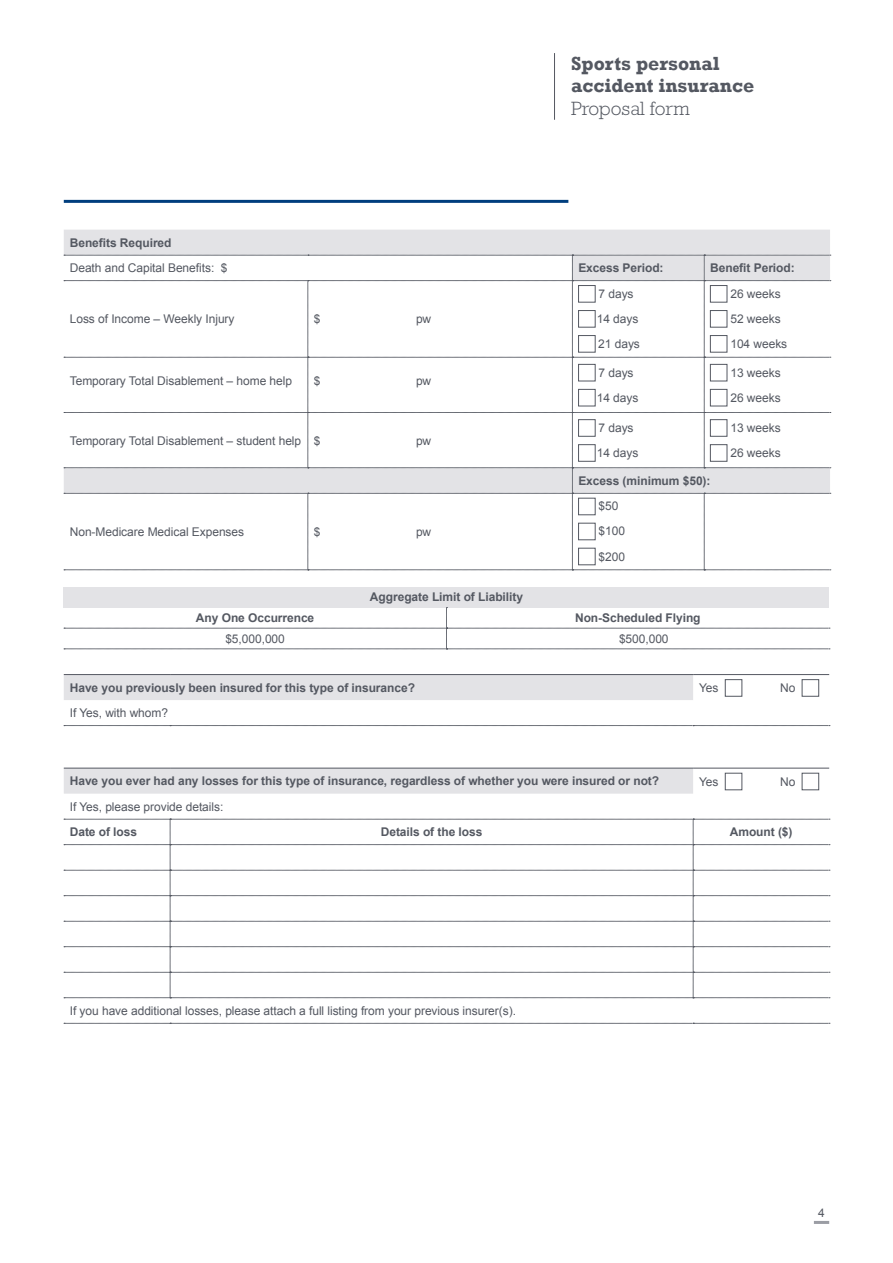
<style>
.page{position:relative;width:893px;height:1263px;background:#fff}
.page>*{position:absolute;margin:0;border:0;box-sizing:border-box;transform-origin:0 0}
.t1{font:700 19.5px/22.5px "Rockwell";color:#545861}
.t2{font:300 19.5px "Rockwell";color:#545861}
.t3{font:12px/25px "Arial";letter-spacing:-.005em;color:#545861}
.t4{font:700 12px "Arial";letter-spacing:-.005em;color:#545861}
.s1{font-style:inherit}
</style>
<div class="page">
<div style="left:64px;top:230px;width:766px;height:25px;background:#e3e3e6"></div>
<svg style="left:64px;top:255px;width:767px;height:316px"></svg>
<div style="left:578px;top:285px;width:17px;height:17px;border:1px solid #545861"></div>
<div style="left:578px;top:310px;width:17px;height:17px;border:1px solid #545861"></div>
<div style="left:578px;top:335px;width:17px;height:17px;border:1px solid #545861"></div>
<div style="left:710px;top:285px;width:17px;height:17px;border:1px solid #545861"></div>
<div style="left:710px;top:310px;width:17px;height:17px;border:1px solid #545861"></div>
<div style="left:710px;top:335px;width:17px;height:17px;border:1px solid #545861"></div>
<div style="left:578px;top:364px;width:17px;height:17px;border:1px solid #545861"></div>
<div style="left:578px;top:389px;width:17px;height:17px;border:1px solid #545861"></div>
<div style="left:710px;top:364px;width:17px;height:17px;border:1px solid #545861"></div>
<div style="left:710px;top:389px;width:17px;height:17px;border:1px solid #545861"></div>
<div style="left:578px;top:419px;width:17px;height:17px;border:1px solid #545861"></div>
<div style="left:578px;top:444px;width:17px;height:17px;border:1px solid #545861"></div>
<div style="left:710px;top:419px;width:17px;height:17px;border:1px solid #545861"></div>
<div style="left:710px;top:444px;width:17px;height:17px;border:1px solid #545861"></div>
<div style="left:578px;top:498px;width:17px;height:17px;border:1px solid #545861"></div>
<div style="left:578px;top:523px;width:17px;height:17px;border:1px solid #545861"></div>
<div style="left:578px;top:548px;width:17px;height:17px;border:1px solid #545861"></div>
<div style="left:64px;top:587px;width:765px;height:20px;background:#e3e3e6"></div>
<svg style="left:64px;top:607px;width:766px;height:43px"></svg>
<svg style="left:64px;top:675px;width:629px;height:119px"></svg>
<svg style="left:64px;top:1023px;width:766px;height:1px"></svg>
<hr style="left:64px;top:674px;width:106px;height:1px;background:#545861">
<hr style="left:170px;top:674px;width:523px;height:1px;background:#545861">
<svg style="left:64px;top:725px;width:766px;height:1px"></svg>
<hr style="left:693px;top:674px;width:136px;height:1px;background:#545861">
<hr style="left:64px;top:768px;width:106px;height:1px;background:#545861">
<hr style="left:170px;top:768px;width:523px;height:1px;background:#545861">
<hr style="left:693px;top:768px;width:136px;height:1px;background:#545861">
<svg style="left:64px;top:819px;width:766px;height:179px"></svg>
<div style="left:725px;top:679px;width:17px;height:17px;border:1px solid #545861"></div>
<div style="left:802px;top:679px;width:17px;height:17px;border:1px solid #545861"></div>
<div style="left:725px;top:773px;width:17px;height:17px;border:1px solid #545861"></div>
<div style="left:802px;top:773px;width:17px;height:17px;border:1px solid #545861"></div>
<hr style="left:814px;top:1221px;width:15px;height:3px;background:#9b9da4">
<hr style="left:64px;top:200px;width:504px;height:3px;background:#003e7e">
<hr style="left:554px;top:53px;width:1px;height:67px;background:#545861">
<h1 class="t1" style="left:571px;top:52px;width:185px">Sports personal accident insurance</h1>
<h1 class="t2" style="left:571px;top:97px;width:120px">Proposal form</h1>
<p class="t4" style="left:70px;top:235px;width:103px">Benefits Required</p>
<p class="t3" style="left:70px;top:256px;width:159px">Death and Capital Benefits: $</p>
<p class="t4" style="left:578px;top:260px;width:87px">Excess Period:</p>
<p class="t4" style="left:710px;top:260px;width:86px">Benefit Period:</p>
<p class="t3" style="left:70px;top:307px;width:166px">Loss of Income – Weekly Injury</p>
<p class="t3" style="left:314px;top:307px;width:8px">$</p>
<p class="t3" style="left:416px;top:307px;width:17px">pw</p>
<p class="t3" style="left:597px;top:281px;width:45px">7 days<br>14 <span class="s1">days<br></span>21 <span class="s1">days</span></p>
<p class="t3" style="left:730px;top:281px;width:58px">26 weeks<br>52 weeks<br>104 weeks</p>
<p class="t3" style="left:70px;top:368px;width:224px">Temporary Total Disablement – home help</p>
<p class="t3" style="left:314px;top:368px;width:8px">$</p>
<p class="t3" style="left:416px;top:368px;width:17px">pw</p>
<p class="t3" style="left:597px;top:360px;width:43px">7 days<br>14 <span class="s1">days</span></p>
<p class="t3" style="left:730px;top:360px;width:52px">13 weeks<br>26 weeks</p>
<p class="t3" style="left:70px;top:428px;width:252px">Temporary Total Disablement – student help $</p>
<p class="t3" style="left:416px;top:428px;width:17px">pw</p>
<p class="t3" style="left:597px;top:415px;width:43px">7 days<br>14 <span class="s1">days</span></p>
<p class="t3" style="left:730px;top:415px;width:52px">13 weeks<br>26 weeks</p>
<p class="t4" style="left:578px;top:473px;width:134px">Excess (minimum $50):</p>
<p class="t3" style="left:70px;top:519px;width:176px">Non-Medicare Medical Expenses</p>
<p class="t3" style="left:314px;top:519px;width:8px">$</p>
<p class="t3" style="left:416px;top:519px;width:17px">pw</p>
<p class="t4" style="left:370px;top:589px;width:155px">Aggregate Limit of Liability</p>
<p class="t3" style="left:599px;top:494px;width:28px">$50 $100 $200</p>
<p class="t4" style="left:196px;top:610px;width:120px">Any One Occurrence</p>
<p class="t4" style="left:575px;top:610px;width:127px">Non-Scheduled Flying</p>
<p class="t3" style="left:225px;top:626px;width:61px">$5,000,000</p>
<p class="t3" style="left:619px;top:626px;width:51px">$500,000</p>
<p class="t4" style="left:70px;top:680px;width:347px">Have you previously been insured for this type of insurance?</p>
<p class="t3" style="left:699px;top:675px;width:21px">Yes</p>
<p class="t3" style="left:780px;top:675px;width:17px">No</p>
<p class="t3" style="left:70px;top:701px;width:100px">If Yes, with whom?</p>
<p class="t4" style="left:70px;top:773px;width:591px">Have you ever had any losses for this type of insurance, regardless of whether you were insured or not?</p>
<p class="t3" style="left:699px;top:769px;width:21px">Yes</p>
<p class="t3" style="left:780px;top:769px;width:17px">No</p>
<p class="t3" style="left:70px;top:794px;width:155px">If Yes, please provide details:</p>
<p class="t4" style="left:70px;top:824px;width:69px">Date of loss</p>
<p class="t4" style="left:381px;top:824px;width:103px">Details of the loss</p>
<p class="t4" style="left:730px;top:824px;width:64px">Amount ($)</p>
<p class="t3" style="left:70px;top:998px;width:448px">If you have additional losses, please attach a full listing from your previous insurer(s).</p>
<p class="t3" style="left:818px;top:1200px;width:8px">4</p>
</div>
